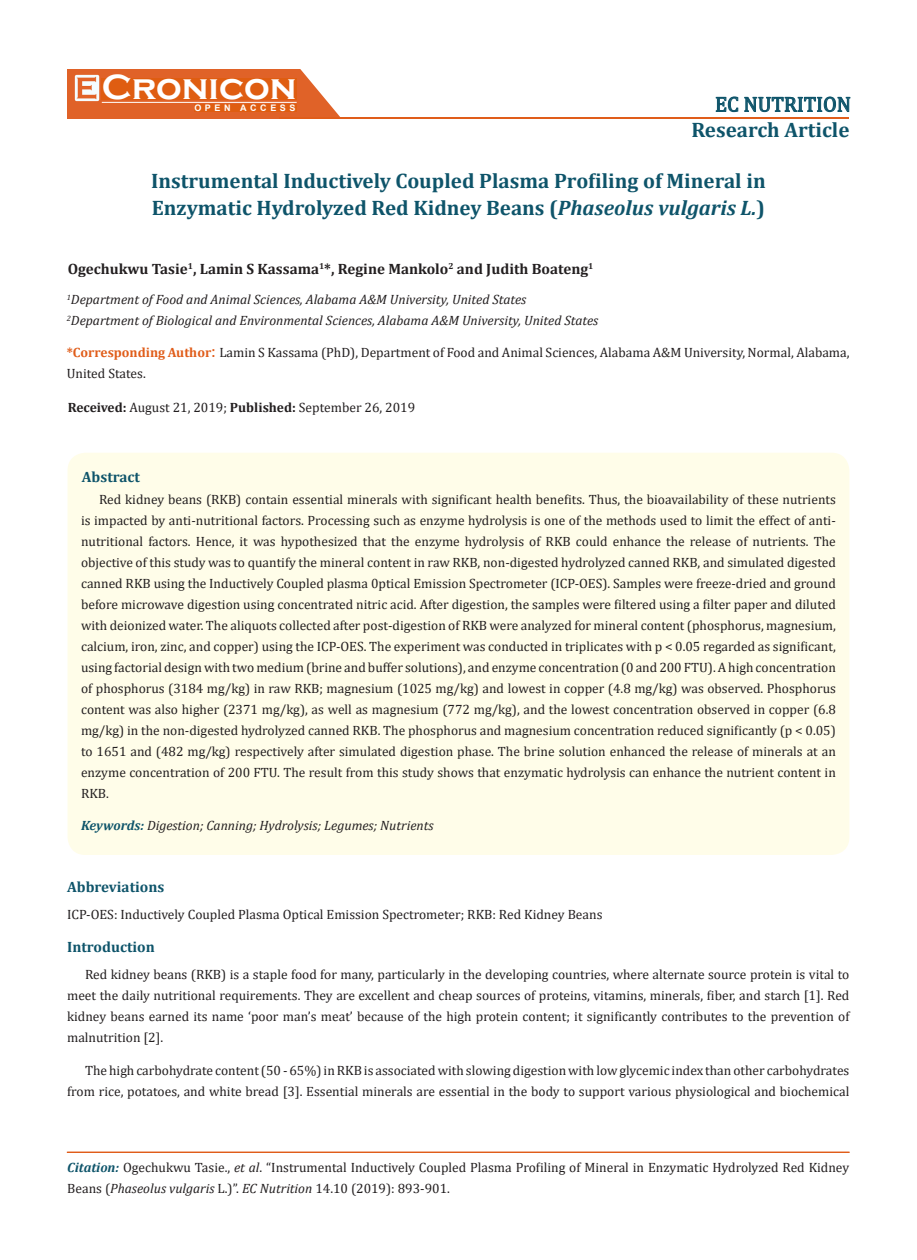
<style>
.page{position:relative;width:917px;height:1260px;background:#fff}
.page>*{position:absolute;margin:0;border:0;box-sizing:border-box;transform-origin:0 0}
.t1{font:700 36px "Copperplate Gothic";color:#fff}
.t2{font:700 21px/27px "Cambria";color:#0e546a}
.t3{font:21px "Cambria";color:#0e546a}
.t4{font:700 15px "Cambria";color:#231f20}
._13-OS-Keywords-cont{font:700 15px "Cambria";color:#0e546a}
._07-OS-Email-address{font:13.5px/21px "Cambria";color:#231f20}
.t5{font:italic 13.5px "Cambria";color:#231f20}
.t6{font:700 9px "Arial";letter-spacing:.4em;color:#fff}
.s1{font-style:italic}
.s2{font-weight:700;color:#e05d1a}
.s3{font-size:18px;color:#e05d1a}
.s4{font-weight:700}
.s5{font-weight:700;color:#0e546a}
.s6{font-weight:700;font-style:italic;color:#0e546a}
</style>
<div class="page">
<div style="left:67px;top:70px;width:290px;height:49px;background:#e06228"></div>
<svg style="left:300px;top:69px;width:90px;height:49px"></svg>
<img style="left:75px;top:75px;width:24px;height:26px">
<div style="left:102px;top:79px;width:195px;height:21px;background:#df5d11"></div>
<div style="left:194px;top:105px;width:103px;height:7px;background:#df5d11"></div>
<svg style="left:715px;top:97px;width:23px;height:15px"></svg>
<svg style="left:744px;top:97px;width:106px;height:15px"></svg>
<hr style="left:102px;top:102px;width:194px;height:1px;background:#fff">
<hr style="left:279px;top:118px;width:569px;height:1px;background:#e05d1a">
<div style="left:67px;top:1152px;width:782px;height:1px;border:1px solid #e05d1a"></div>
<div style="left:67px;top:453px;width:782px;height:402px;background:#fffde9;border-radius:18px"></div>
<p class="t1" style="left:102px;top:68px;width:196px">Cronicon</p>
<p class="t6" style="left:194px;top:102px;width:103px">OPEN ACCESS</p>
<p class="t3" style="left:715px;top:92px;width:137px">EC NUTRITION</p>
<p class="t2" style="left:691px;top:116px;width:160px">Research Article</p>
<p class="t2" style="left:151px;top:166px;width:616px">Instrumental Inductively Coupled Plasma Profiling of Mineral in<br>Enzymatic Hydrolyzed Red Kidney Beans (<span class="s1">Phaseolus vulgaris L.</span>)</p>
<p class="t4" style="left:68px;top:259px;width:527px">Ogechukwu Tasie<sup>1</sup>, Lamin S Kassama<sup>1</sup>*, Regine Mankolo<sup>2</sup> and Judith Boateng<sup>1</sup></p>
<p class="t5" style="left:67px;top:290px;width:461px"><sup>1</sup>Department of Food and Animal Sciences, Alabama A&amp;M University, United States</p>
<p class="t5" style="left:67px;top:311px;width:533px"><sup>2</sup>Department of Biological and Environmental Sciences, Alabama A&amp;M University, United States</p>
<p class="_07-OS-Email-address" style="left:67px;top:342px;width:784px"><span class="s2">*Corresponding Author</span><span class="s3">:</span> Lamin S Kassama (PhD), Department of Food and Animal Sciences, Alabama A&amp;M University, Normal, Alabama,<br>United States.</p>
<p class="_07-OS-Email-address" style="left:68px;top:397px;width:349px"><span class="s4">Received:</span> August 21, 2019; <span class="s4">Published:</span> September 26, 2019</p>
<p class="_13-OS-Keywords-cont" style="left:82px;top:467px;width:60px">Abstract</p>
<p class="_07-OS-Email-address" style="left:81px;top:489px;width:756px;text-align:justify;text-indent:18px">Red kidney beans (RKB) contain essential minerals with significant health benefits. Thus, the bioavailability of these nutrients is impacted by anti-nutritional factors. Processing such as enzyme hydrolysis is one of the methods used to limit the effect of anti&shy;nutritional factors. Hence, it was hypothesized that the enzyme hydrolysis of RKB could enhance the release of nutrients. The objective of this study was to quantify the mineral content in raw RKB, non-digested hydrolyzed canned RKB, and simulated digested canned RKB using the Inductively Coupled plasma 0ptical Emission Spectrometer (ICP-OES). Samples were freeze-dried and ground before microwave digestion using concentrated nitric acid. After digestion, the samples were filtered using a filter paper and diluted with deionized water. The aliquots collected after post-digestion of RKB were analyzed for mineral content (phosphorus, magnesium, calcium, iron, zinc, and copper) using the ICP-OES. The experiment was conducted in triplicates with p &lt; 0.05 regarded as significant, using factorial design with two medium (brine and buffer solutions), and enzyme concentration (0 and 200 FTU). A high concentration of phosphorus (3184 mg/kg) in raw RKB; magnesium (1025 mg/kg) and lowest in copper (4.8 mg/kg) was observed. Phosphorus content was also higher (2371 mg/kg), as well as magnesium (772 mg/kg), and the lowest concentration observed in copper (6.8 mg/kg) in the non-digested hydrolyzed canned RKB. The phosphorus and magnesium concentration reduced significantly (p &lt; 0.05) to 1651 and (482 mg/kg) respectively after simulated digestion phase. The brine solution enhanced the release of minerals at an enzyme concentration of 200 FTU. The result from this study shows that enzymatic hydrolysis can enhance the nutrient content in RKB.</p>
<p class="t5" style="left:81px;top:816px;width:354px"><span class="s5">Keywords:</span> Digestion; Canning; Hydrolysis; Legumes; Nutrients</p>
<p class="_13-OS-Keywords-cont" style="left:67px;top:877px;width:99px">Abbreviations</p>
<p class="_07-OS-Email-address" style="left:67px;top:904px;width:537px">ICP-OES: Inductively Coupled Plasma Optical Emission Spectrometer; RKB: Red Kidney Beans</p>
<p class="_13-OS-Keywords-cont" style="left:67px;top:937px;width:89px">Introduction</p>
<p class="_07-OS-Email-address" style="left:67px;top:964px;width:783px;text-align:justify;text-indent:18px">Red kidney beans (RKB) is a staple food for many, particularly in the developing countries, where alternate source protein is vital to meet the daily nutritional requirements. They are excellent and cheap sources of proteins, vitamins, minerals, fiber, and starch [1]. Red kidney beans earned its name ‘poor man’s meat’ because of the high protein content; it significantly contributes to the prevention of malnutrition [2].</p>
<p class="_07-OS-Email-address" style="left:67px;top:1060px;width:783px;text-align:right">The high carbohydrate content (50 - 65%) in RKB is associated with slowing digestion with low glycemic index than other carbohydrates from rice, potatoes, and white bread [3]. Essential minerals are essential in the body to support various physiological and biochemical</p>
<p class="_07-OS-Email-address" style="left:67px;top:1157px;width:783px"><span class="s6">Citation:</span> Ogechukwu Tasie., <span class="s1">et al</span>. “Instrumental Inductively Coupled Plasma Profiling of Mineral in Enzymatic Hydrolyzed Red Kidney<br>Beans (<span class="s1">Phaseolus vulgaris</span> L.)”. <span class="s1">EC Nutrition</span> 14.10 (2019): 893-901.</p>
</div>
